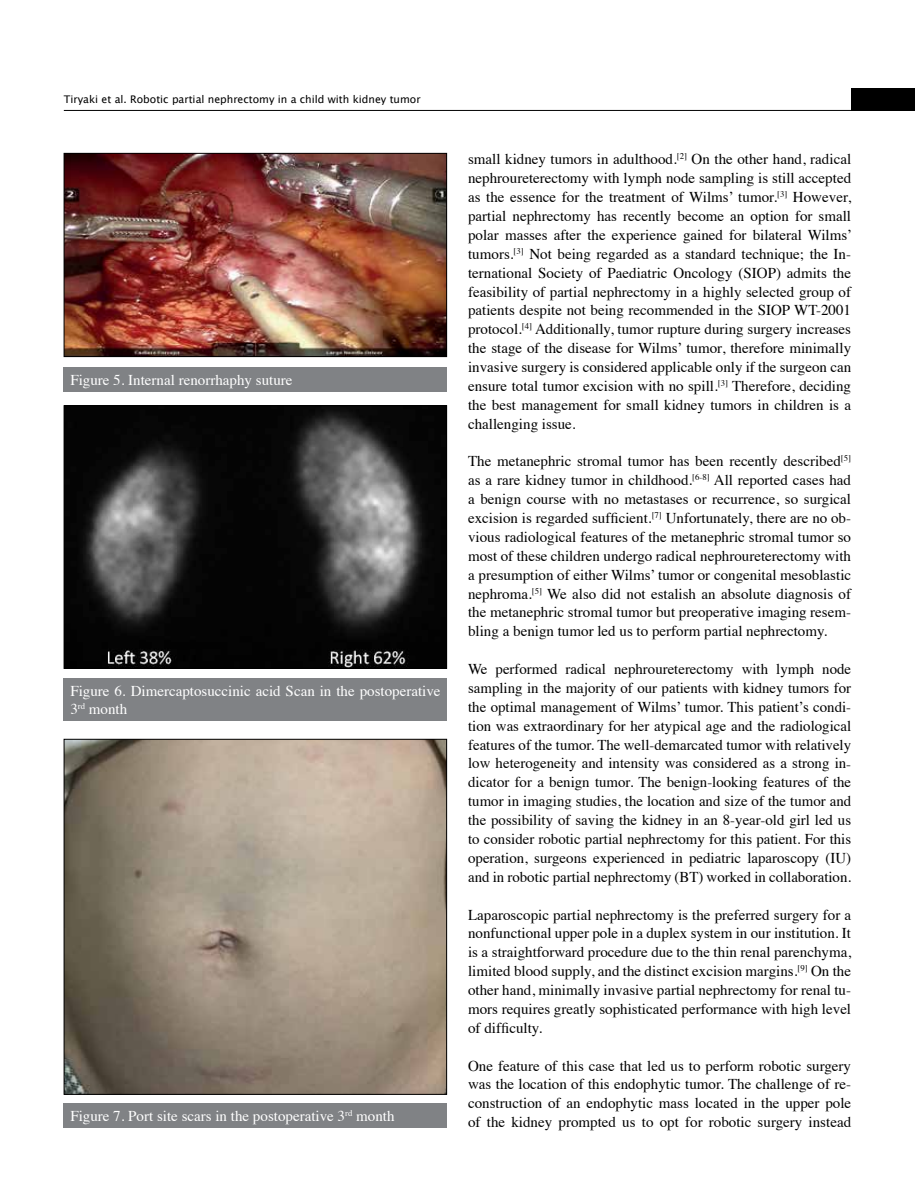
<style>
.page{position:relative;width:915px;height:1191px;background:#fff}
.page>*{position:absolute;margin:0;border:0;box-sizing:border-box;transform-origin:0 0}
.t1{font:15px/18.9px "Times";color:#000;text-align:justify}
.t2{font:15px/18px "Times";color:#fff}
.t3{font:10.5px "Lucida Grande";color:#000}
</style>
<div class="page">
<hr style="left:64px;top:110px;width:786px;height:1px;background:#000">
<div style="left:850px;top:88px;width:64px;height:23px;background:#000"></div>
<img style="left:66px;top:407px;width:378px;height:259px">
<div style="left:64px;top:405px;width:382px;height:263px;border:1px solid #000"></div>
<div style="left:64px;top:678px;width:383px;height:42px;background:#808285"></div>
<img style="left:66px;top:741px;width:378px;height:351px">
<div style="left:64px;top:739px;width:382px;height:355px;border:1px solid #000"></div>
<div style="left:64px;top:1103px;width:383px;height:24px;background:#808285"></div>
<img style="left:66px;top:155px;width:378px;height:200px">
<div style="left:64px;top:153px;width:382px;height:204px;border:1px solid #000"></div>
<div style="left:64px;top:367px;width:383px;height:24px;background:#808285"></div>
<p class="t3" style="left:64px;top:94px;width:358px">Tiryaki et al. Robotic partial nephrectomy in a child with kidney tumor</p>
<p class="t2" style="left:70px;top:369px;width:224px">Figure 5. Internal renorrhaphy suture</p>
<p class="t2" style="left:70px;top:681px;width:371px">Figure 6. Dimercaptosuccinic acid Scan in the postoperative<br>3<sup>rd</sup> month</p>
<p class="t2" style="left:70px;top:1105px;width:325px">Figure 7. Port site scars in the postoperative 3<sup>rd</sup> month</p>
<p class="t1" style="left:468px;top:149px;width:385px">small kidney tumors in adulthood.<sup>[2]</sup> On the other hand, radical nephroureterectomy with lymph node sampling is still accepted as the essence for the treatment of Wilms’ tumor.<sup>[3]</sup> However, partial nephrectomy has recently become an option for small polar masses after the experience gained for bilateral Wilms’ tumors.<sup>[3]</sup> Not being regarded as a standard technique; the In&shy;ternational Society of Paediatric Oncology (SIOP) admits the feasibility of partial nephrectomy in a highly selected group of patients despite not being recommended in the SIOP WT-2001 protocol.<sup>[4]</sup> Additionally, tumor rupture during surgery increases the stage of the disease for Wilms’ tumor, therefore minimally invasive surgery is considered applicable only if the surgeon can ensure total tumor excision with no spill.<sup>[3]</sup> Therefore, deciding the best management for small kidney tumors in children is a challenging issue.</p>
<p class="t1" style="left:468px;top:450px;width:384px">The metanephric stromal tumor has been recently described<sup>[5] </sup>as a rare kidney tumor in childhood.<sup>[6-8]</sup> All reported cases had a benign course with no metastases or recurrence, so surgical excision is regarded sufficient.<sup>[7]</sup> Unfortunately, there are no ob&shy;vious radiological features of the metanephric stromal tumor so most of these children undergo radical nephroureterectomy with a presumption of either Wilms’ tumor or congenital mesoblastic nephroma.<sup>[5]</sup> We also did not estalish an absolute diagnosis of the metanephric stromal tumor but preoperative imaging resem&shy;bling a benign tumor led us to perform partial nephrectomy.</p>
<p class="t1" style="left:468px;top:658px;width:384px">We performed radical nephroureterectomy with lymph node sampling in the majority of our patients with kidney tumors for the optimal management of Wilms’ tumor. This patient’s condi&shy;tion was extraordinary for her atypical age and the radiological features of the tumor. The well-demarcated tumor with relatively low heterogeneity and intensity was considered as a strong in&shy;dicator for a benign tumor. The benign-looking features of the tumor in imaging studies, the location and size of the tumor and the possibility of saving the kidney in an 8-year-old girl led us to consider robotic partial nephrectomy for this patient. For this operation, surgeons experienced in pediatric laparoscopy (IU) and in robotic partial nephrectomy (BT) worked in collaboration.</p>
<p class="t1" style="left:468px;top:903px;width:384px">Laparoscopic partial nephrectomy is the preferred surgery for a nonfunctional upper pole in a duplex system in our institution. It is a straightforward procedure due to the thin renal parenchyma, limited blood supply, and the distinct excision margins.<sup>[9]</sup> On the other hand, minimally invasive partial nephrectomy for renal tu&shy;mors requires greatly sophisticated performance with high level of difficulty.</p>
<p class="t1" style="left:468px;top:1054px;width:384px">One feature of this case that led us to perform robotic surgery was the location of this endophytic tumor. The challenge of re&shy;construction of an endophytic mass located in the upper pole of the kidney prompted us to opt for robotic surgery instead</p>
</div>
